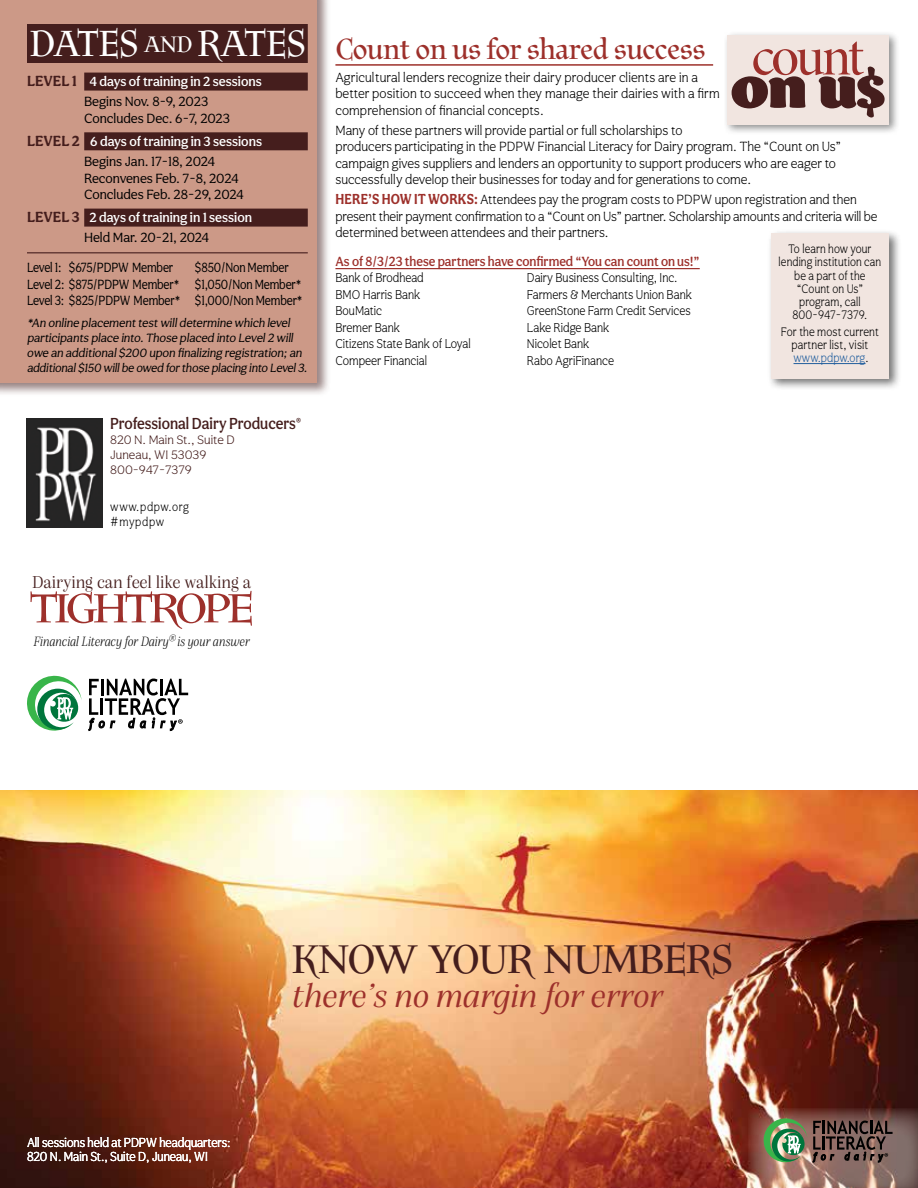
<style>
.page{position:relative;width:918px;height:1188px;background:#fff}
.page>*{position:absolute;margin:0;border:0;box-sizing:border-box;transform-origin:0 0}
.t1{font:57.6px "Minion Pro Medium Disp";letter-spacing:-.055em;color:#9d302b}
.t2{font:53.4px "Barricada Pro";color:#451e1d;scale:1.07 1}
.t3{font:43.65px "Litania Regular SC680";letter-spacing:-.09em;color:#9d302b;scale:1.16 1}
.t4{font:42.9px "Litania Regular SC680";letter-spacing:-.03em;color:#451e1d}
.t5{font:39px "Litania";letter-spacing:-.02em;color:#fff}
.t6{font:italic 34.35px "Alga";letter-spacing:.01em;color:#9d302b;scale:1.08 1}
.t7{font:31.05px "Litania";letter-spacing:-.02em;color:#9d302b;scale:1.06 1}
.t8{font:18px "Alga";letter-spacing:.03em;color:#451e1d;scale:.93 1}
.t9{font:500 16.5px "Aesthet Nova";color:#451e1d;scale:.91 1}
.t10{font:italic 300 14.1px "Alga";letter-spacing:.02em;color:#000;scale:.93 1}
.t11{font:300 13.8px/16.5px "Aesthet Nova";color:#000;scale:.96 1}
.t12{font:300 13.8px/16.5px "Aesthet Nova";color:#000;scale:.95 1}
.t13{font:500 13.8px/20px "Aesthet Nova";color:#fff}
.t14{font:13.8px/16.5px "Aesthet Nova";letter-spacing:-.01em;color:#000;scale:.86 1}
.t15{font:13.8px/16.5px "Aesthet Nova";letter-spacing:-.01em;color:#000}
.t16{font:500 13.8px "Aesthet Nova";color:#9d302b;scale:.93 1}
.t17{font:300 13.5px/13.5px "Aesthet Nova";color:#fff;scale:.9 1}
.t18{font:300 13.2px/16.5px "Aesthet Nova";color:#000;scale:.9 1}
.t19{font:300 12.75px/13.2px "Aesthet Nova";letter-spacing:.01em;color:#000;text-align:center;scale:.87 1}
.t20{font:300 12.75px/13.2px "Aesthet Nova";letter-spacing:.01em;color:#000;text-align:center;scale:.88 1}
.t21{font:300 12.75px/15px "Aesthet Nova";color:#451e1d}
.t22{font:300 12.75px/15px "Aesthet Nova";letter-spacing:.06em;color:#000;scale:.89 1}
.t23{font:12.45px/15px "Aesthet Nova";color:#000}
.s1{font-size:24px}
.s2{font-weight:700;font-size:15.15px;color:#451e1d}
.s3{font-weight:400;color:#000}
.s4{font-weight:700;font-size:15px;color:#9d302b}
.s5{color:#215e9e}
</style>
<div class="page">
<img style="left:0;top:791px;width:918px;height:397px">
<svg style="left:27px;top:675px;width:55px;height:56px"></svg>
<svg style="left:88px;top:679px;width:100px;height:52px"></svg>
<img style="left:27px;top:419px;width:76px;height:108px">
<div style="left:0;top:0;width:331px;height:397px;background:#451e1d;opacity:.55"></div>
<div style="left:0;top:0;width:316px;height:382px;background:#cc9987"></div>
<div style="left:27px;top:24px;width:281px;height:39px;background:#451e1d"></div>
<div style="left:84px;top:73px;width:224px;height:18px;background:#451e1d"></div>
<div style="left:84px;top:132px;width:224px;height:18px;background:#451e1d"></div>
<div style="left:84px;top:209px;width:224px;height:18px;background:#451e1d"></div>
<hr style="left:27px;top:252px;width:281px;height:1px;background:#451e1d">
<hr style="left:335px;top:64px;width:378px;height:2px;background:#9d302b">
<hr style="left:335px;top:268px;width:365px;height:1px;background:#9d302b">
<div style="left:723px;top:31px;width:178px;height:104px;background:#000;opacity:.45"></div>
<div style="left:727px;top:35px;width:162px;height:89px;background:#f1e5e0"></div>
<div style="left:767px;top:229px;width:135px;height:162px;background:#000;opacity:.55"></div>
<div style="left:771px;top:234px;width:118px;height:145px;background:#f1e5e0"></div>
<hr style="left:794px;top:363px;width:72px;height:1px;background:#215e9e">
<img style="left:748px;top:1108px;width:170px;height:80px">
<img style="left:763px;top:1118px;width:130px;height:45px">
<h3 class="t5" style="left:30px;top:20px;width:278px">DATES <span class="s1">AND</span> RATES</h3>
<p class="t13" style="left:27px;top:71px;width:236px;text-align:center"><span class="s2">LEVEL 1</span> 4 days of training in 2 sessions<br><span class="s3">Begins Nov. 8-9, 2023</span></p>
<p class="t13" style="left:27px;top:106px;width:237px;line-height:23.2px;text-indent:57px"><span class="s3">Concludes Dec. 6-7, 2023<br></span><span class="s2">LEVEL 2</span> 6 days of training in 3 sessions</p>
<p class="t15" style="left:84px;top:153px;width:162px">Begins Jan. 17-18, 2024<br>Reconvenes Feb. 7-8, 2024<br>Concludes Feb. 28-29, 2024</p>
<p class="t13" style="left:84px;top:207px;width:170px;text-indent:-57px"><span class="s2">LEVEL 3</span> 2 days of training in 1 session<br><span class="s3">Held Mar. 20-21, 2024</span></p>
<p class="t14" style="left:27px;top:259px;width:172px">Level 1: $675/PDPW Member</p>
<p class="t14" style="left:27px;top:259px;width:322px;text-indent:168px">$850/Non Member<br>Level 2: $875/PDPW Member* $1,050/Non Member*<br>Level 3: $825/PDPW Member* $1,000/Non Member*</p>
<p class="t23" style="left:27px;top:315px;width:284px">*An online placement test willdetermine which level participants place into.Those placed into Level2 will owe an additional$200 upon finalizing registration;an additional$150 willbe owed for those placing into Level3.</p>
<p class="t9" style="left:110px;top:413px;width:212px">Professional Dairy Producers<sup>®</sup></p>
<p class="t21" style="left:110px;top:432px;width:126px">820 N. Main St., Suite D<br>Juneau, WI 53039<br>800-947-7379</p>
<p class="t22" style="left:110px;top:499px;width:90px">www.pdpw.org #mypdpw</p>
<h3 class="t8" style="left:32px;top:572px;width:237px">Dairying can feel like walking a</h3>
<h3 class="t3" style="left:29px;top:582px;width:196px">TIGHTROPE</h3>
<p class="t10" style="left:34px;top:634px;width:234px">Financial Literacy for Dairy<sup>®</sup> is your answer</p>
<h3 class="t7" style="left:335px;top:30px;width:351px">Count on us for shared success</h3>
<p class="t11" style="left:335px;top:69px;width:402px">Agricultural lenders recognize their dairy producer clients are in a better position to succeed when they manage their dairies with a firm comprehension of financial concepts.</p>
<p class="t11" style="left:335px;top:122px;width:528px">Many of these partners will provide partial or full scholarships to<br>producers participating in the PDPW Financial Literacy for Dairy program. The “Count on Us” campaign gives suppliers and lenders an opportunity to support producers who are eager to successfully develop their businesses for today and for generations to come.</p>
<p class="t12" style="left:335px;top:191px;width:572px"><span class="s4">HERE’S HOW IT WORKS:</span> Attendees pay the program costs to PDPW upon registration and then present their payment confirmation to a “Count on Us” partner. Scholarship amounts and criteria will be determined between attendees and their partners.</p>
<p class="t16" style="left:335px;top:253px;width:393px">As of 8/3/23 these partners have confirmed “You can count on us!”</p>
<p class="t18" style="left:335px;top:269px;width:152px">Bank of Brodhead<br>BMO Harris Bank<br>BouMatic<br>Bremer Bank<br>Citizens State Bank of Loyal<br>Compeer Financial</p>
<h1 class="t1" style="left:752px;top:21px;width:114px">count</h1>
<h2 class="t2" style="left:731px;top:58px;width:145px">on u$</h2>
<p class="t19" style="left:779px;top:242px;width:119px">To learn how your lending institution can be a part of the “Count on Us” program, call<br>800-947-7379.</p>
<p class="t20" style="left:781px;top:325px;width:113px">For the most current partner list, visit <span class="s5">www.pdpw.org</span>.</p>
<p class="t18" style="left:527px;top:270px;width:185px">Dairy Business Consulting, Inc.<br>Farmers &amp; Merchants Union Bank<br>GreenStone Farm Credit Services<br>Lake Ridge Bank<br>Nicolet Bank<br>Rabo AgriFinance</p>
<p class="t17" style="left:27px;top:1136px;width:228px">All sessions held at PDPW headquarters:<br>820 N. Main St., Suite D, Juneau, WI</p>
<h3 class="t4" style="left:292px;top:933px;width:443px">KNOW YOUR NUMBERS</h3>
<h3 class="t6" style="left:293px;top:977px;width:344px">there’s no margin for error</h3>
</div>
